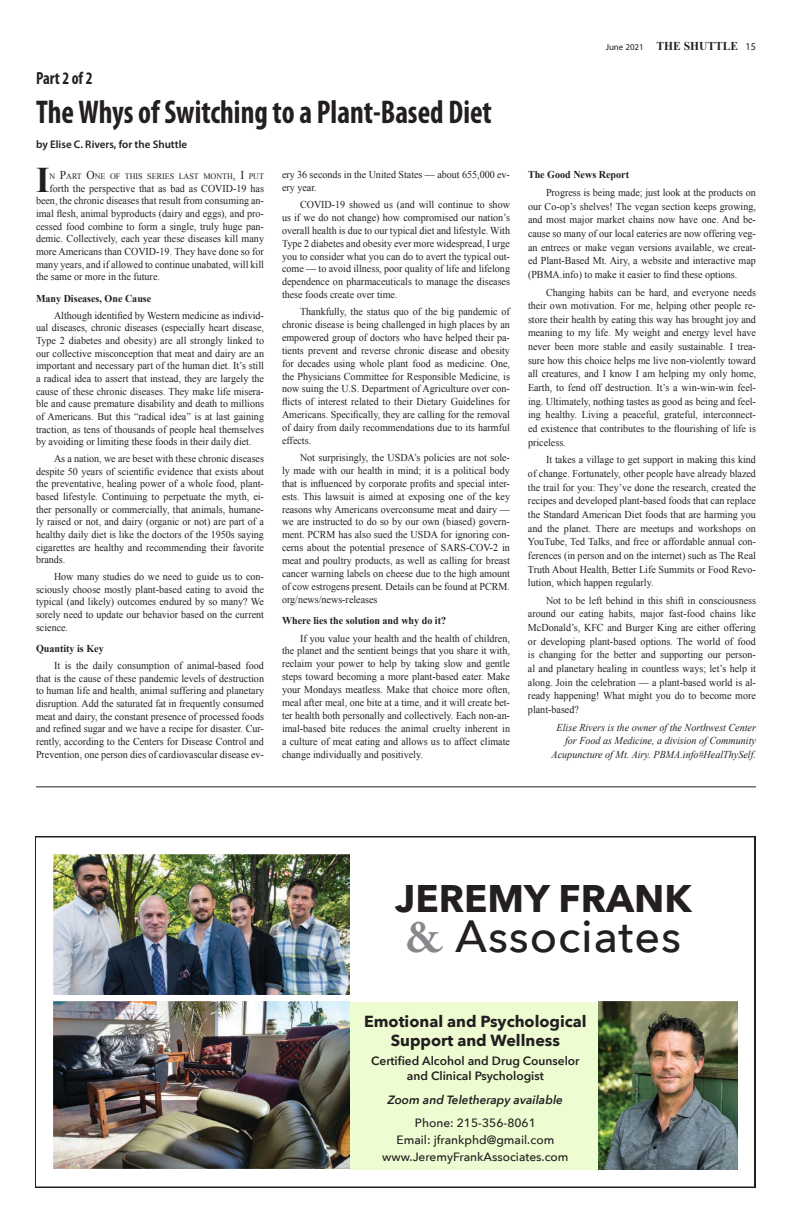
<style>
.page{position:relative;width:792px;height:1224px;background:#fff}
.page>*{position:absolute;margin:0;border:0;box-sizing:border-box;transform-origin:0 0}
.t1{font:500 45px "Avenir Next";letter-spacing:.02em;color:#231f20}
.t2{font:700 38.4px "Avenir Next";color:#231f20}
.drop_cap{font:700 36px "Times New Roman";color:#231f20;scale:.96 1}
.Head_30pt{font:700 condensed 33px "Myriad Pro";color:#231f20;scale:.91 1}
.Head_16pt{font:700 condensed 17.6px "Myriad Pro";color:#231f20;scale:.91 1}
.t3{font:700 16px/19.4px "Avenir Next";color:#231f20;text-align:center}
.t4{font:600 12px/14.6px "Avenir Next";color:#231f20;text-align:center}
.t5{font:500 12px/16.6px "Avenir Next";color:#231f20;text-align:center}
.t6{font:italic 600 12px/23.6px "Avenir Next";color:#231f20;text-align:center}
.t7{font:700 12px "Times New Roman";color:#231f20;scale:.96 1}
.Byline{font:600 11px "Myriad Pro";color:#231f20}
.Body{font:10.5px/12.9px "Times New Roman";color:#231f20;text-align:justify;scale:.96 1}
.drop_cap-2{font:10.5px/12.7px "Times New Roman";color:#231f20;text-align:justify;scale:.96 1}
.e-mail_address{font:italic 10.5px/13.6px "Times New Roman";color:#231f20;text-align:right;scale:.96 1}
.body_subhead{font:700 10.5px "Times New Roman";color:#231f20;scale:.96 1}
.drop_cap-3{font:8.4px "Times New Roman";color:#231f20;scale:.96 1}
.s1{font-size:12px}
.s2{font-family:"Myriad Pro";font-weight:400;font-size:9px}
.s3{font-family:"Myriad Pro";font-weight:400;font-size:10.5px}
.s4{font-family:"Adobe Caslon";font-weight:700;font-size:43px;color:#86888b}
.s5{font-weight:500;font-style:normal}
</style>
<div class="page">
<div style="left:349px;top:1002px;width:251px;height:168px;background:#edfcd1"></div>
<img style="left:54px;top:1002px;width:295px;height:167px">
<img style="left:54px;top:855px;width:295px;height:140px">
<img style="left:598px;top:1002px;width:140px;height:168px">
<hr style="left:36px;top:787px;width:720px;height:1px;background:#231f20">
<p class="Head_16pt" style="left:36px;top:67px;width:64px">Part 2 of 2</p>
<p class="Head_30pt" style="left:36px;top:91px;width:503px">The Whys of Switching to a Plant-Based Diet</p>
<p class="Byline" style="left:36px;top:137px;width:153px">by Elise C. Rivers, for the Shuttle</p>
<p class="drop_cap" style="left:36px;top:155px;width:16px">I</p>
<p class="drop_cap-3" style="left:49px;top:171px;width:225px">N <span class="s1">P</span>ART <span class="s1">O</span>NE OF THIS SERIES LAST MONTH<span class="s1">, I</span> PUT</p>
<p class="Body" style="left:282px;top:168px;width:239px">ery 36 seconds in the United States — about 655,000 ev&shy;ery year.</p>
<p class="Body" style="left:282px;top:198px;width:239px;text-indent:18px">COVID-19 showed us (and will continue to show us if we do not change) how compromised our nation’s overall health is due to our typical diet and lifestyle. With Type 2 diabetes and obesity ever more widespread, I urge you to consider what you can do to avert the typical out&shy;come — to avoid illness, poor quality of life and lifelong dependence on pharmaceuticals to manage the diseases these foods create over time.</p>
<p class="Body" style="left:282px;top:305px;width:239px;text-indent:18px">Thankfully, the status quo of the big pandemic of chronic disease is being challenged in high places by an empowered group of doctors who have helped their pa&shy;tients prevent and reverse chronic disease and obesity for decades using whole plant food as medicine. One, the Physicians Committee for Responsible Medicine, is now suing the U.S. Department of Agriculture over con&shy;flicts of interest related to their Dietary Guidelines for Americans. Specifically, they are calling for the removal of dairy from daily recommendations due to its harmful effects.</p>
<p class="Body" style="left:282px;top:451px;width:239px;text-indent:18px">Not surprisingly, the USDA’s policies are not sole&shy;ly made with our health in mind; it is a political body that is influenced by corporate profits and special inter&shy;ests. This lawsuit is aimed at exposing one of the key reasons why Americans overconsume meat and dairy — we are instructed to do so by our own (biased) govern&shy;ment. PCRM has also sued the USDA for ignoring con&shy;cerns about the potential presence of SARS-COV-2 in meat and poultry products, as well as calling for breast cancer warning labels on cheese due to the high amount of cow estrogens present. Details can be found at PCRM. org/news/news-releases</p>
<p class="body_subhead" style="left:282px;top:613px;width:173px">Where lies the solution and why do it?</p>
<p class="Body" style="left:282px;top:631px;width:239px;text-indent:18px">If you value your health and the health of children, the planet and the sentient beings that you share it with, reclaim your power to help by taking slow and gentle steps toward becoming a more plant-based eater. Make your Mondays meatless. Make that choice more often, meal after meal, one bite at a time, and it will create bet&shy;ter health both personally and collectively. Each non-an&shy;imal-based bite reduces the animal cruelty inherent in a culture of meat eating and allows us to affect climate change individually and positively.</p>
<p class="drop_cap-2" style="left:36px;top:182px;width:239px;text-indent:13px">forth the perspective that as bad as COVID-19 has been, the chronic diseases that result from consuming an&shy;imal flesh, animal byproducts (dairy and eggs), and pro&shy;cessed food combine to form a single, truly huge pan&shy;demic. Collectively, each year these diseases kill many more Americans than COVID-19. They have done so for many years, and if allowed to continue unabated, will kill the same or more in the future.</p>
<p class="body_subhead" style="left:36px;top:291px;width:122px">Many Diseases, One Cause</p>
<p class="Body" style="left:36px;top:309px;width:239px;text-indent:18px">Although identified by Western medicine as individ&shy;ual diseases, chronic diseases (especially heart disease, Type 2 diabetes and obesity) are all strongly linked to our collective misconception that meat and dairy are an important and necessary part of the human diet. It’s still a radical idea to assert that instead, they are largely the cause of these chronic diseases. They make life misera&shy;ble and cause premature disability and death to millions of Americans. But this “radical idea” is at last gaining traction, as tens of thousands of people heal themselves by avoiding or limiting these foods in their daily diet.</p>
<p class="Body" style="left:36px;top:452px;width:239px;text-indent:18px">As a nation, we are beset with these chronic diseases despite 50 years of scientific evidence that exists about the preventative, healing power of a whole food, plant&shy;based lifestyle. Continuing to perpetuate the myth, ei&shy;ther personally or commercially, that animals, humane&shy;ly raised or not, and dairy (organic or not) are part of a healthy daily diet is like the doctors of the 1950s saying cigarettes are healthy and recommending their favorite brands.</p>
<p class="Body" style="left:36px;top:570px;width:239px;text-indent:18px">How many studies do we need to guide us to con&shy;sciously choose mostly plant-based eating to avoid the typical (and likely) outcomes endured by so many? We sorely need to update our behavior based on the current science.</p>
<p class="body_subhead" style="left:36px;top:641px;width:72px">Quantity is Key</p>
<p class="Body" style="left:36px;top:659px;width:239px;text-indent:18px">It is the daily consumption of animal-based food that is the cause of these pandemic levels of destruction to human life and health, animal suffering and planetary disruption. Add the saturated fat in frequently consumed meat and dairy, the constant presence of processed foods and refined sugar and we have a recipe for disaster. Cur&shy;rently, according to the Centers for Disease Control and Prevention, one person dies of cardiovascular disease ev-</p>
<p class="t7" style="left:606px;top:38px;width:158px"><span class="s2">June 2021</span> THE SHUTTLE <span class="s3">15</span></p>
<p class="body_subhead" style="left:528px;top:167px;width:107px">The Good News Report</p>
<p class="Body" style="left:528px;top:186px;width:239px;line-height:13.6px;text-indent:18px">Progress is being made; just look at the products on our Co-op’s shelves! The vegan section keeps growing, and most major market chains now have one. And be&shy;cause so many of our local eateries are now offering veg&shy;an entrees or make vegan versions available, we creat&shy;ed Plant-Based Mt. Airy, a website and interactive map (PBMA.info) to make it easier to find these options.</p>
<p class="Body" style="left:528px;top:285px;width:239px;line-height:13.6px;text-indent:18px">Changing habits can be hard, and everyone needs their own motivation. For me, helping other people re&shy;store their health by eating this way has brought joy and meaning to my life. My weight and energy level have never been more stable and easily sustainable. I trea&shy;sure how this choice helps me live non-violently toward all creatures, and I know I am helping my only home, Earth, to fend off destruction. It’s a win-win-win feel&shy;ing. Ultimately, nothing tastes as good as being and feel&shy;ing healthy. Living a peaceful, grateful, interconnect&shy;ed existence that contributes to the flourishing of life is priceless.</p>
<p class="Body" style="left:528px;top:453px;width:239px;line-height:13.6px;text-indent:18px">It takes a village to get support in making this kind of change. Fortunately, other people have already blazed the trail for you: They’ve done the research, created the recipes and developed plant-based foods that can replace the Standard American Diet foods that are harming you and the planet. There are meetups and workshops on YouTube, Ted Talks, and free or affordable annual con&shy;ferences (in person and on the internet) such as The Real Truth About Health, Better Life Summits or Food Revo&shy;lution, which happen regularly.</p>
<p class="Body" style="left:528px;top:593px;width:239px;line-height:13.6px;text-indent:18px">Not to be left behind in this shift in consciousness around our eating habits, major fast-food chains like McDonald’s, KFC and Burger King are either offering or developing plant-based options. The world of food is changing for the better and supporting our person&shy;al and planetary healing in countless ways; let’s help it along. Join the celebration — a plant-based world is al&shy;ready happening! What might you do to become more plant-based?</p>
<p class="e-mail_address" style="left:552px;top:720px;width:214px">Elise Rivers is the owner of the Northwest Center for Food as Medicine, a division of Community<br>Acupuncture of Mt. Airy. PBMA.info#HealThySelf.</p>
<p class="t2" style="left:395px;top:865px;width:298px">JEREMY FRANK</p>
<p class="t1" style="left:406px;top:898px;width:277px"><span class="s4">&amp;</span> Associates</p>
<p class="t3" style="left:364px;top:1011px;width:224px">Emotional and Psychological<br>Support and Wellness</p>
<p class="t4" style="left:371px;top:1054px;width:210px">Certified Alcohol and Drug Counselor and Clinical Psychologist</p>
<p class="t6" style="left:388px;top:1087px;width:177px">Zoom and Teletherapy available<br><span class="s5">Phone: 215-356-8061</span></p>
<p class="t5" style="left:382px;top:1131px;width:188px">Email: jfrankphd@gmail.com www.JeremyFrankAssociates.com</p>
</div>
